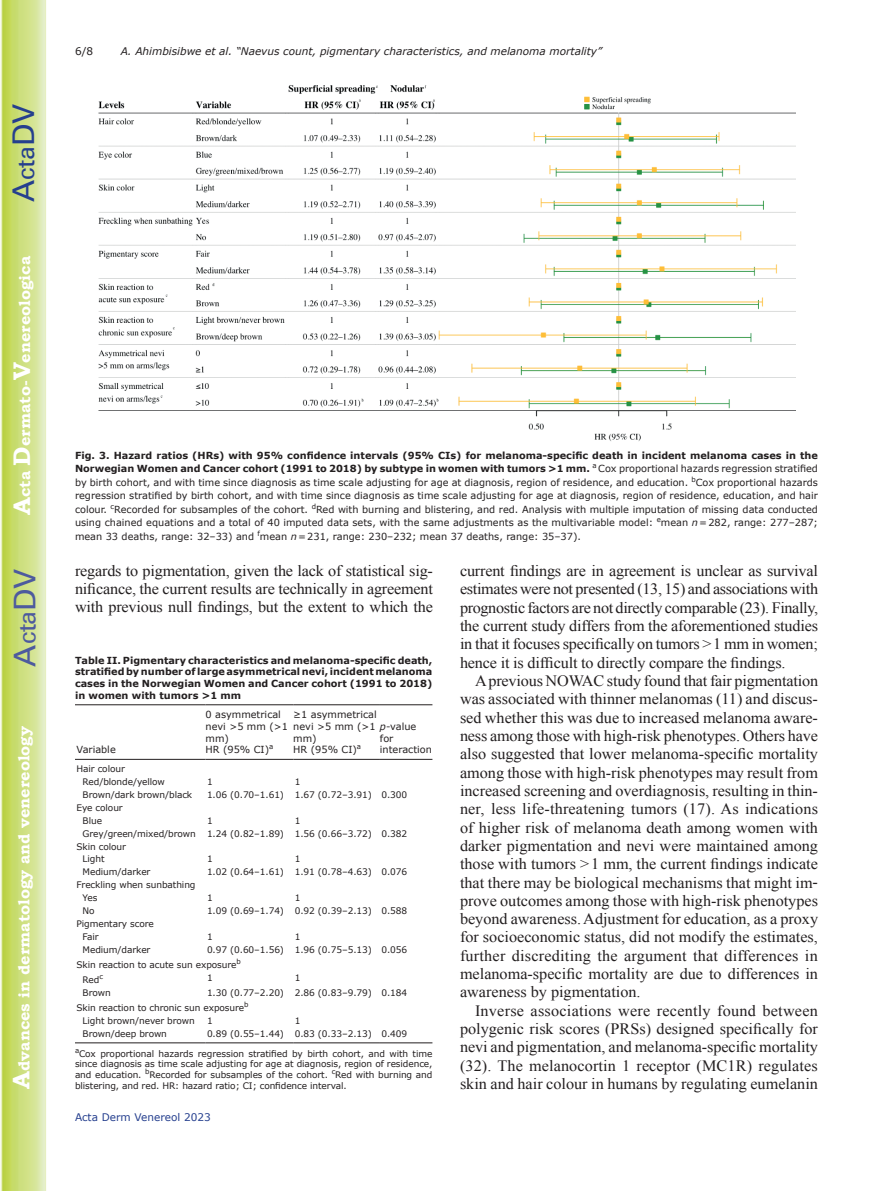
<style>
.page{position:relative;width:893px;height:1191px;background:#fff}
.page>*{position:absolute;margin:0;border:0;box-sizing:border-box;transform-origin:0 0}
.t1{font:30px "Univers";color:#4d5a9e}
.t2{font:30px "Univers";color:#253f8e}
.t3{font:15.75px/18.3px "Times New Roman";letter-spacing:-.01em;color:#231f20;text-align:justify}
.t4{font:700 15.75px "Bookman Old Style";color:#fff}
.t5{font:italic 10.5px "Verdana";color:#231f20}
.t6{font:10.5px "Verdana";color:#253f8e}
.t7{font:10.5px "Verdana";color:#231f20}
.t8{font:9.75px/11.7px "Verdana";color:#231f20}
.t9{font:700 9.75px/11.7px "Verdana";color:#231f20;text-align:justify}
.t10{font:9px/12.9px "Verdana";letter-spacing:-.01em;color:#231f20}
.s1{font-size:24px}
.s2{font-weight:700}
.s3{font-style:italic}
</style>
<div class="page">
<svg style="left:1px;top:0;width:45px;height:1191px;background:#cfe084"></svg>
<hr style="left:75px;top:704px;width:131px;height:1px;background:#231f20">
<hr style="left:206px;top:704px;width:87px;height:1px;background:#231f20">
<hr style="left:293px;top:704px;width:87px;height:1px;background:#231f20">
<hr style="left:380px;top:704px;width:52px;height:1px;background:#231f20">
<hr style="left:75px;top:759px;width:131px;height:1px;background:#231f20">
<hr style="left:206px;top:759px;width:87px;height:1px;background:#231f20">
<hr style="left:293px;top:759px;width:87px;height:1px;background:#231f20">
<hr style="left:380px;top:759px;width:52px;height:1px;background:#231f20">
<hr style="left:75px;top:1042px;width:131px;height:1px;background:#231f20">
<hr style="left:206px;top:1042px;width:87px;height:1px;background:#231f20">
<hr style="left:293px;top:1042px;width:87px;height:1px;background:#231f20">
<hr style="left:380px;top:1042px;width:52px;height:1px;background:#231f20">
<img style="left:98px;top:85px;width:698px;height:357px">
<h1 class="t2" style="left:6px;top:202px;width:100px;rotate:-90deg">A<span class="s1">cta</span>DV</h1>
<p class="t4" style="left:15px;top:515px;width:260px;rotate:-90deg"><span class="s1">A</span>cta <span class="s1">D</span>ermato-<span class="s1">V</span>enereologica</p>
<h1 class="t1" style="left:7px;top:666px;width:100px;rotate:-90deg">A<span class="s1">cta</span>DV</h1>
<p class="t4" style="left:15px;top:1088px;width:364px;rotate:-90deg"><span class="s1">A</span>dvances in dermatology and venereology</p>
<p class="t7" style="left:75px;top:44px;width:20px">6/8</p>
<p class="t5" style="left:121px;top:44px;width:483px">A. Ahimbisibwe et al. “Naevus count, pigmentary characteristics, and melanoma mortality”</p>
<p class="t8" style="left:75px;top:448px;width:744px;line-height:13.5px;text-align:justify"><span class="s2">Fig. 3. Hazard ratios (HRs) with 95% confidence intervals (95% CIs) for melanoma-specific death in incident melanoma cases in the Norwegian Women and Cancer cohort (1991 to 2018) by subtype in women with tumors &gt;1 mm.</span> <sup>a</sup> Cox proportional hazards regression stratified by birth cohort, and with time since diagnosis as time scale adjusting for age at diagnosis, region of residence, and education. <sup>b</sup>Cox proportional hazards regression stratified by birth cohort, and with time since diagnosis as time scale adjusting for age at diagnosis, region of residence, education, and hair colour. <sup>c</sup>Recorded for subsamples of the cohort. <sup>d</sup>Red with burning and blistering, and red. Analysis with multiple imputation of missing data conducted using chained equations and a total of 40 imputed data sets, with the same adjustments as the multivariable model: <sup>e</sup>mean <span class="s3">n</span>=282, range: 277–287; mean 33 deaths, range: 32–33) and <sup>f</sup>mean <span class="s3">n</span>=231, range: 230–232; mean 37 deaths, range: 35–37).</p>
<p class="t3" style="left:75px;top:561px;width:360px">regards to pigmentation, given the lack of statistical sig&shy;nificance, the current results are technically in agreement with previous null findings, but the extent to which the</p>
<p class="t3" style="left:460px;top:561px;width:360px">current findings are in agreement is unclear as survival estimates were not presented (13, 15) and associations with prognostic factors are not directly comparable (23). Finally, the current study differs from the aforementioned studies in that it focuses specifically on tumors &gt;1 mm in women; hence it is difficult to directly compare the findings.</p>
<p class="t3" style="left:460px;top:671px;width:360px;text-indent:15px">A previous NOWAC study found that fair pigmentation was associated with thinner melanomas (11) and discus&shy;sed whether this was due to increased melanoma aware&shy;ness among those with high-risk phenotypes. Others have also suggested that lower melanoma-specific mortality among those with high-risk phenotypes may result from increased screening and overdiagnosis, resulting in thin&shy;ner, less life-threatening tumors (17). As indications of higher risk of melanoma death among women with darker pigmentation and nevi were maintained among those with tumors &gt;1 mm, the current findings indicate that there may be biological mechanisms that might im&shy;prove outcomes among those with high-risk phenotypes beyond awareness. Adjustment for education, as a proxy for socioeconomic status, did not modify the estimates, further discrediting the argument that differences in melanoma-specific mortality are due to differences in awareness by pigmentation.</p>
<p class="t3" style="left:460px;top:1001px;width:360px;text-indent:15px">Inverse associations were recently found between polygenic risk scores (PRSs) designed specifically for nevi and pigmentation, and melanoma-specific mortality (32). The melanocortin 1 receptor (MC1R) regulates skin and hair colour in humans by regulating eumelanin</p>
<p class="t9" style="left:75px;top:654px;width:359px">Table II. Pigmentary characteristics and melanoma-specific death, stratified by number of large asymmetrical nevi, incident melanoma cases in the Norwegian Women and Cancer cohort (1991 to 2018) in women with tumors &gt;1 mm</p>
<p class="t8" style="left:206px;top:709px;width:84px">0 asymmetrical nevi &gt;5 mm (&gt;1 mm)<br>HR (95% CI)<sup>a</sup></p>
<p class="t8" style="left:293px;top:709px;width:125px">≥1 asymmetrical<br>nevi &gt;5 mm (&gt;1 <span class="s3">p</span>-value mm)<br>HR (95% CI)<sup>a</sup></p>
<p class="t8" style="left:380px;top:732px;width:54px">for interaction</p>
<p class="t8" style="left:77px;top:744px;width:41px">Variable</p>
<p class="t10" style="left:83px;top:762px;width:84px;text-indent:-6px">Hair colour<br>Red/blonde/yellow</p>
<p class="t10" style="left:207px;top:775px;width:7px">1</p>
<p class="t10" style="left:295px;top:775px;width:7px">1</p>
<p class="t10" style="left:83px;top:788px;width:111px">Brown/dark brown/black</p>
<p class="t10" style="left:207px;top:788px;width:202px">1.06 (0.70–1.61) 1.67 (0.72–3.91) 0.300</p>
<p class="t10" style="left:83px;top:801px;width:42px;text-indent:-6px">Eye colour<br>Blue</p>
<p class="t10" style="left:207px;top:814px;width:7px">1</p>
<p class="t10" style="left:295px;top:814px;width:7px">1</p>
<p class="t10" style="left:83px;top:827px;width:326px">Grey/green/mixed/brown 1.24 (0.82–1.89) 1.56 (0.66–3.72) 0.382</p>
<p class="t10" style="left:76px;top:840px;width:51px">Skin colour</p>
<p class="t10" style="left:83px;top:853px;width:23px">Light</p>
<p class="t10" style="left:207px;top:853px;width:7px">1</p>
<p class="t10" style="left:295px;top:853px;width:7px">1</p>
<p class="t10" style="left:83px;top:865px;width:69px">Medium/darker</p>
<p class="t10" style="left:207px;top:865px;width:202px">1.02 (0.64–1.61) 1.91 (0.78–4.63) 0.076</p>
<p class="t10" style="left:83px;top:878px;width:114px;text-indent:-6px">Freckling when sunbathing<br>Yes</p>
<p class="t10" style="left:207px;top:891px;width:7px">1</p>
<p class="t10" style="left:295px;top:891px;width:7px">1</p>
<p class="t10" style="left:83px;top:904px;width:14px">No</p>
<p class="t10" style="left:207px;top:904px;width:202px">1.09 (0.69–1.74) 0.92 (0.39–2.13) 0.588</p>
<p class="t10" style="left:83px;top:917px;width:73px;text-indent:-6px">Pigmentary score<br>Fair</p>
<p class="t10" style="left:207px;top:930px;width:7px">1</p>
<p class="t10" style="left:295px;top:930px;width:7px">1</p>
<p class="t10" style="left:83px;top:943px;width:69px">Medium/darker</p>
<p class="t10" style="left:207px;top:943px;width:202px">0.97 (0.60–1.56) 1.96 (0.75–5.13) 0.056</p>
<p class="t10" style="left:76px;top:958px;width:166px">Skin reaction to acute sun exposure<sup>b</sup></p>
<p class="t10" style="left:83px;top:973px;width:22px">Red<sup>c</sup></p>
<p class="t10" style="left:207px;top:971px;width:7px">1</p>
<p class="t10" style="left:295px;top:971px;width:7px">1</p>
<p class="t10" style="left:83px;top:986px;width:30px">Brown</p>
<p class="t10" style="left:76px;top:985px;width:332px;line-height:15.1px;text-indent:131px">1.30 (0.77–2.20) 2.86 (0.83–9.79) 0.184<br>Skin reaction to chronic sun exposure<sup>b</sup></p>
<p class="t10" style="left:83px;top:1014px;width:114px">Light brown/never brown</p>
<p class="t10" style="left:207px;top:1014px;width:7px">1</p>
<p class="t10" style="left:295px;top:1014px;width:7px">1</p>
<p class="t10" style="left:83px;top:1027px;width:86px">Brown/deep brown</p>
<p class="t10" style="left:75px;top:1024px;width:359px;line-height:19.6px;text-indent:132px">0.89 (0.55–1.44) 0.83 (0.33–2.13) 0.409<br><sup>a</sup>Cox proportional hazards regression stratified by birth cohort, and with time</p>
<p class="t10" style="left:75px;top:1058px;width:359px;line-height:10.8px;text-align:justify">since diagnosis as time scale adjusting for age at diagnosis, region of residence, and education. <sup>b</sup>Recorded for subsamples of the cohort. <sup>c</sup>Red with burning and blistering, and red. HR: hazard ratio; CI; confidence interval.</p>
<p class="t6" style="left:75px;top:1110px;width:137px">Acta Derm Venereol 2023</p>
</div>
